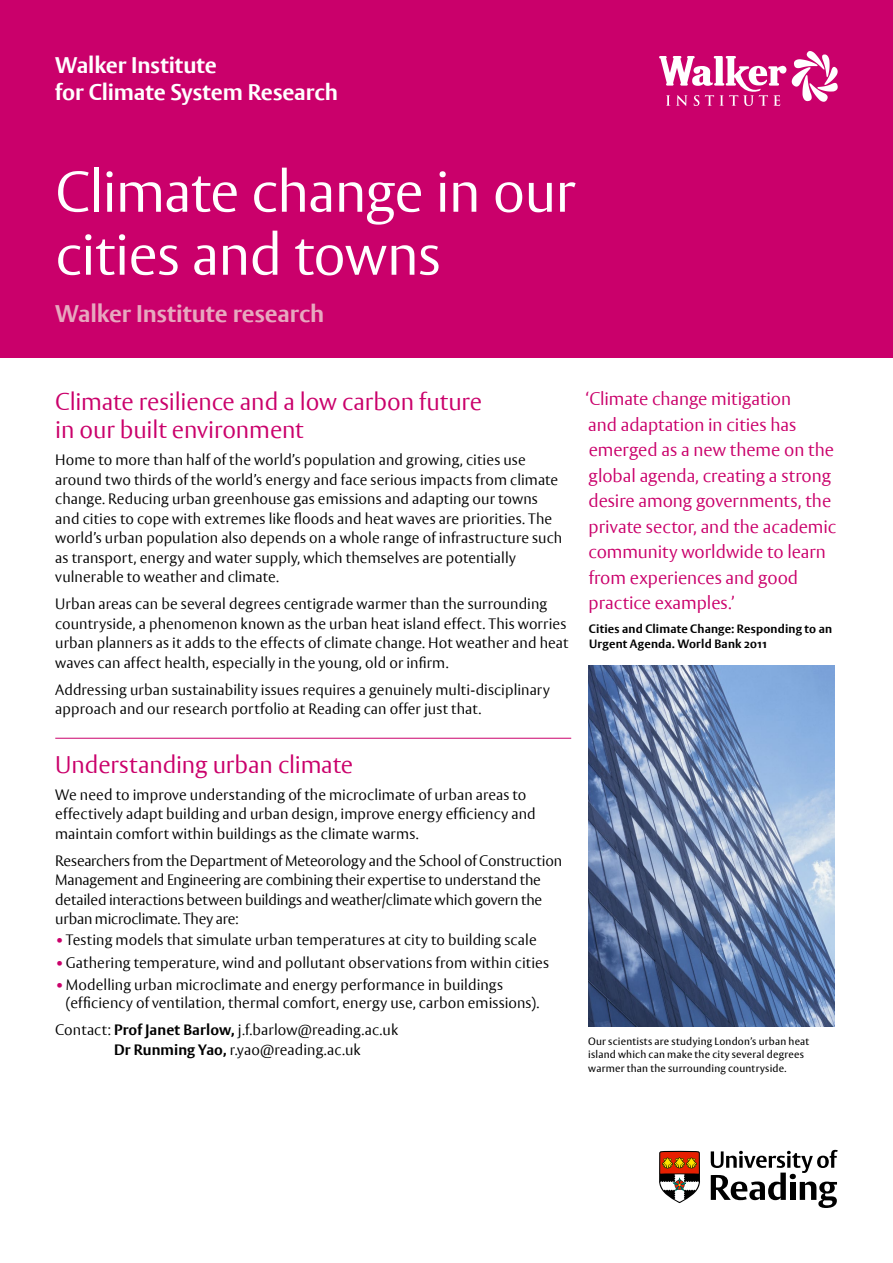
<style>
.page{position:relative;width:893px;height:1263px;background:#fff}
.page>*{position:absolute;margin:0;border:0;box-sizing:border-box;transform-origin:0 0}
.t1{font:57px/63px "Rdg Vesta";letter-spacing:-.015em;color:#fff}
.t2{font:24px/28.5px "Rdg Vesta";letter-spacing:-.005em;color:#ca006b}
.t3{font:700 24px "Rdg Vesta";letter-spacing:-.005em;color:#e7a8bf}
.t4{font:700 22.5px/27px "Rdg Vesta";letter-spacing:-.005em;color:#fff}
.t5{font:18px/25.5px "Rdg Vesta";letter-spacing:-.005em;color:#ca006b}
.t6{font:15px/19.5px "Rdg Vesta";letter-spacing:.005em;color:#000}
.t7{font:15px/19.5px "Rdg Vesta";letter-spacing:-.015em;color:#000}
.t8{font:700 12px/15px "Rdg Vesta";letter-spacing:.015em;color:#000}
.t9{font:10.5px/13.5px "Rdg Vesta 2";letter-spacing:.02em;color:#000}
.s1{font-weight:700;color:#ca006b}
.s2{font-weight:700}
</style>
<div class="page">
<svg style="left:711px;top:1150px;width:127px;height:58px"></svg>
<svg style="left:659px;top:1150px;width:41px;height:53px"></svg>
<hr style="left:55px;top:738px;width:516px;height:1px;background:#ca006b">
<img style="left:588px;top:665px;width:246px;height:361px">
<div style="left:0;top:0;width:893px;height:357px;background:#ca006b"></div>
<svg style="left:659px;top:51px;width:179px;height:55px"></svg>
<h3 class="t4" style="left:55px;top:52px;width:284px">Walker Institute<br>for Climate System Research</h3>
<h1 class="t1" style="left:55px;top:162px;width:522px">Climate change in our cities and towns</h1>
<h2 class="t3" style="left:55px;top:298px;width:270px">Walker Institute research</h2>
<h2 class="t2" style="left:55px;top:388px;width:428px">Climate resilience and a low carbon future in our built environment</h2>
<p class="t6" style="left:55px;top:451px;width:508px">Home to more than half of the world’s population and growing, cities use around two thirds of the world’s energy and face serious impacts from climate change. Reducing urban greenhouse gas emissions and adapting our towns and cities to cope with extremes like floods and heat waves are priorities. The world’s urban population also depends on a whole range of infrastructure such as transport, energy and water supply, which themselves are potentially vulnerable to weather and climate.</p>
<p class="t6" style="left:55px;top:595px;width:515px">Urban areas can be several degrees centigrade warmer than the surrounding countryside, a phenomenon known as the urban heat island effect. This worries urban planners as it adds to the effects of climate change. Hot weather and heat waves can affect health, especially in the young, old or infirm.</p>
<p class="t6" style="left:55px;top:680px;width:496px">Addressing urban sustainability issues requires a genuinely multi-disciplinary approach and our research portfolio at Reading can offer just that.</p>
<h2 class="t2" style="left:55px;top:751px;width:299px">Understanding urban climate</h2>
<p class="t6" style="left:55px;top:785px;width:482px">We need to improve understanding of the microclimate of urban areas to effectively adapt building and urban design, improve energy efficiency and maintain comfort within buildings as the climate warms.</p>
<p class="t7" style="left:55px;top:851px;width:508px">Researchers from the Department of Meteorology and the School of Construction Management and Engineering are combining their expertise to understand the detailed interactions between buildings and weather/climate which govern the urban microclimate. They are:</p>
<p class="t6" style="left:55px;top:931px;width:483px"><span class="s1">•</span>Testing models that simulate urban temperatures at city to building scale</p>
<p class="t6" style="left:55px;top:953px;width:495px"><span class="s1">•</span>Gathering temperature, wind and pollutant observations from within cities</p>
<p class="t6" style="left:66px;top:976px;width:475px;line-height:18px;text-indent:-11px"><span class="s1">•</span>Modelling urban microclimate and energy performance in buildings (efficiency of ventilation, thermal comfort, energy use, carbon emissions).</p>
<p class="t6" style="left:114px;top:1021px;width:285px;text-indent:-59px">Contact: <span class="s2">Prof Janet Barlow,</span> j.f.barlow@reading.ac.uk<br><span class="s2">Dr Runming Yao,</span> r.yao@reading.ac.uk</p>
<p class="t5" style="left:586px;top:387px;width:252px">‘Climate change mitigation<br>and adaptation in cities has emerged as a new theme on the global agenda, creating a strong desire among governments, the private sector, and the academic community worldwide to learn from experiences and good practice examples.’</p>
<p class="t8" style="left:589px;top:622px;width:245px">Cities and Climate Change: Responding to an<br>Urgent Agenda. World Bank 2011</p>
<p class="t9" style="left:588px;top:1035px;width:223px">Our scientists are studying London’s urban heat island which can make the city several degrees warmer than the surrounding countryside.</p>
</div>
